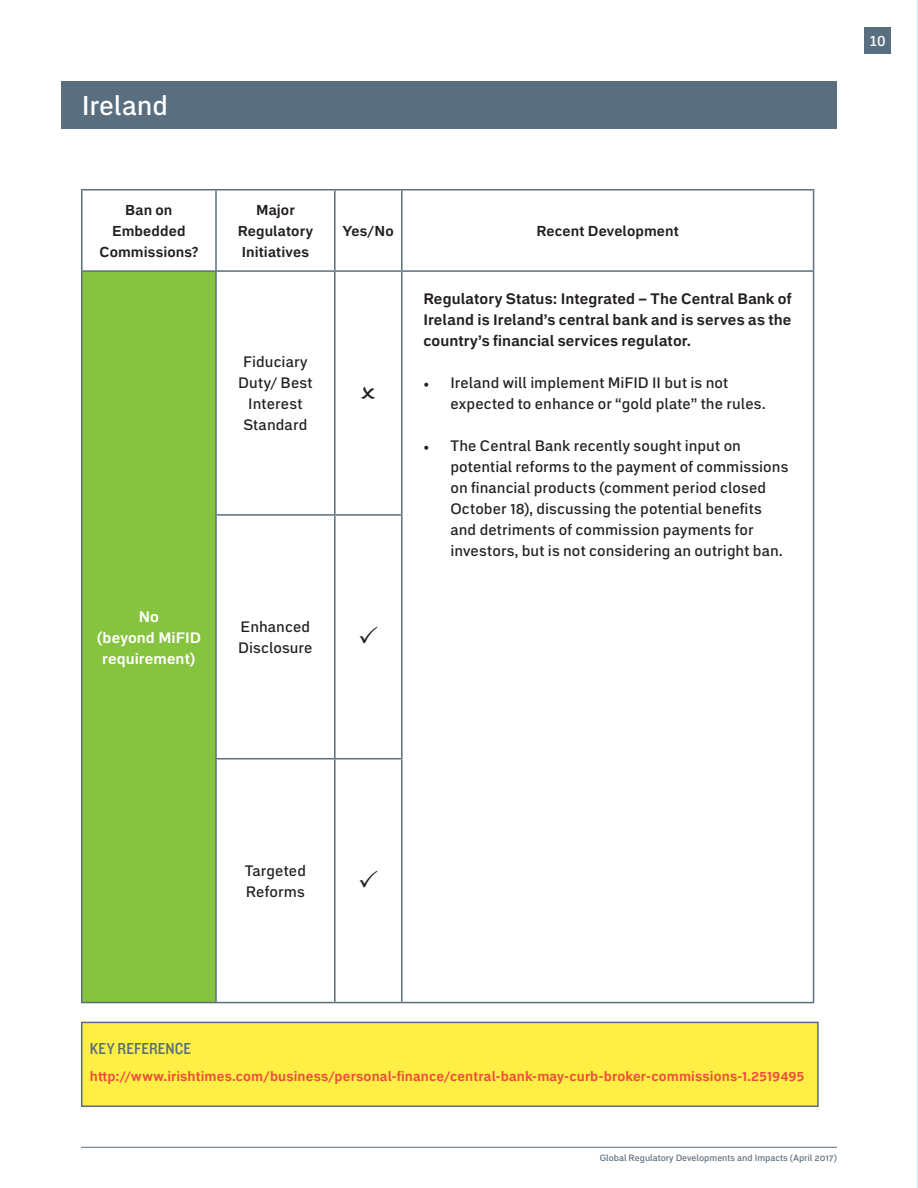
<style>
.page{position:relative;width:918px;height:1188px;background:#fff}
.page>*{position:absolute;margin:0;border:0;box-sizing:border-box;transform-origin:0 0}
.HEADING{font:500 27px "Embarcadero MVB Pro";letter-spacing:-.005em;color:#fff}
.t1{font:16.5px "Knockout 30 Junior Welterwt";letter-spacing:.01em;color:#596e7e}
.t2{font:500 15px/21px "Embarcadero MVB Pro";letter-spacing:.01em;color:#231f20}
.t3{font:700 15px/21px "Embarcadero MVB Pro";letter-spacing:.005em;color:#231f20;text-align:justify}
.t4{font:700 15px/21px "Embarcadero MVB Pro";letter-spacing:.005em;color:#fff;text-align:center}
.t5{font:500 15px "Embarcadero MVB Pro";color:#fff}
.t6{font:700 14.25px "Embarcadero MVB Pro";letter-spacing:.005em;color:#231f20}
.t7{font:700 13.5px "Embarcadero MVB Pro";letter-spacing:.01em;color:#ef4b3d}
.t8{font:500 9px "Embarcadero MVB Pro";color:#596e7e}
.s1{font-family:"Minion Pro"}
</style>
<div class="page">
<hr style="left:81px;top:1147px;width:756px;height:1px;background:#596e7e">
<div style="left:864px;top:27px;width:27px;height:27px;background:#596e7e"></div>
<div style="left:62px;top:81px;width:775px;height:47px;background:#596e7e"></div>
<hr style="left:917px;top:0;width:1px;height:1188px;background:#85d3e1">
<div style="left:82px;top:271px;width:134px;height:732px;background:#86c43f"></div>
<hr style="left:81px;top:189px;width:135px;height:1px;background:#596e7e">
<hr style="left:81px;top:190px;width:1px;height:80px;background:#596e7e">
<hr style="left:216px;top:189px;width:119px;height:1px;background:#596e7e">
<hr style="left:215px;top:190px;width:2px;height:80px;background:#596e7e">
<hr style="left:335px;top:189px;width:67px;height:1px;background:#596e7e">
<hr style="left:334px;top:190px;width:2px;height:80px;background:#596e7e">
<hr style="left:402px;top:189px;width:412px;height:1px;background:#596e7e">
<hr style="left:401px;top:190px;width:2px;height:80px;background:#596e7e">
<hr style="left:813px;top:190px;width:1px;height:80px;background:#596e7e">
<hr style="left:81px;top:270px;width:135px;height:2px;background:#596e7e">
<hr style="left:81px;top:272px;width:1px;height:243px;background:#596e7e">
<hr style="left:216px;top:270px;width:119px;height:2px;background:#596e7e">
<hr style="left:215px;top:272px;width:2px;height:242px;background:#596e7e">
<hr style="left:335px;top:270px;width:67px;height:2px;background:#596e7e">
<hr style="left:334px;top:272px;width:2px;height:242px;background:#596e7e">
<hr style="left:402px;top:270px;width:412px;height:2px;background:#596e7e">
<hr style="left:401px;top:272px;width:2px;height:242px;background:#596e7e">
<hr style="left:813px;top:272px;width:1px;height:243px;background:#596e7e">
<hr style="left:81px;top:515px;width:1px;height:244px;background:#596e7e">
<hr style="left:215px;top:514px;width:120px;height:2px;background:#596e7e">
<hr style="left:215px;top:516px;width:2px;height:242px;background:#596e7e">
<hr style="left:335px;top:514px;width:68px;height:2px;background:#596e7e">
<hr style="left:334px;top:516px;width:2px;height:242px;background:#596e7e">
<hr style="left:401px;top:516px;width:2px;height:242px;background:#596e7e">
<hr style="left:813px;top:515px;width:1px;height:244px;background:#596e7e">
<hr style="left:81px;top:759px;width:1px;height:243px;background:#596e7e">
<hr style="left:215px;top:758px;width:120px;height:1px;background:#596e7e">
<hr style="left:215px;top:759px;width:2px;height:243px;background:#596e7e">
<hr style="left:335px;top:758px;width:68px;height:1px;background:#596e7e">
<hr style="left:334px;top:759px;width:2px;height:243px;background:#596e7e">
<hr style="left:401px;top:759px;width:2px;height:243px;background:#596e7e">
<hr style="left:813px;top:759px;width:1px;height:243px;background:#596e7e">
<hr style="left:81px;top:1002px;width:135px;height:1px;background:#596e7e">
<hr style="left:216px;top:1002px;width:119px;height:1px;background:#596e7e">
<hr style="left:335px;top:1002px;width:67px;height:1px;background:#596e7e">
<hr style="left:402px;top:1002px;width:412px;height:1px;background:#596e7e">
<div style="left:81px;top:1022px;width:738px;height:85px;background:#ffef44;border:2px solid #596e7e"></div>
<p class="HEADING" style="left:82px;top:86px;width:88px">Ireland</p>
<p class="t6" style="left:125px;top:200px;width:49px">Ban on</p>
<p class="t6" style="left:112px;top:221px;width:75px">Embedded</p>
<p class="t6" style="left:99px;top:242px;width:100px">Commissions?</p>
<p class="t4" style="left:97px;top:605px;width:106px">No<br>(beyond MiFID requirement)</p>
<p class="t6" style="left:256px;top:200px;width:40px">Major</p>
<p class="t6" style="left:238px;top:221px;width:77px">Regulatory</p>
<p class="t6" style="left:242px;top:242px;width:69px">Initiatives</p>
<p class="t2" style="left:243px;top:351px;width:66px">Fiduciary</p>
<p class="t2" style="left:238px;top:372px;width:76px">Duty/ Best</p>
<p class="t2" style="left:248px;top:393px;width:56px">Interest</p>
<p class="t2" style="left:243px;top:414px;width:66px">Standard</p>
<p class="t2" style="left:241px;top:616px;width:71px">Enhanced</p>
<p class="t2" style="left:238px;top:637px;width:76px">Disclosure</p>
<p class="t6" style="left:343px;top:221px;width:52px">Yes/No</p>
<p class="t6" style="left:536px;top:221px;width:144px">Recent Development</p>
<p class="t3" style="left:423px;top:288px;width:370px">Regulatory Status: Integrated – The Central Bank of Ireland is Ireland’s central bank and is serves as the country’s financial services regulator.</p>
<p class="t2" style="left:450px;top:372px;width:317px;text-indent:-27px"><span class="s1">•</span> Ireland will implement MiFID II but is not expected to enhance or “gold plate” the rules.</p>
<p class="t2" style="left:450px;top:435px;width:340px;text-indent:-27px"><span class="s1">•</span> The Central Bank recently sought input on potential reforms to the payment of commissions on financial products (comment period closed October 18), discussing the potential benefits and detriments of commission payments for investors, but is not considering an outright ban.</p>
<p class="t5" style="left:869px;top:30px;width:18px">10</p>
<p class="t2" style="left:245px;top:860px;width:63px">Targeted</p>
<p class="t2" style="left:246px;top:881px;width:60px">Reforms</p>
<p class="t1" style="left:90px;top:1037px;width:103px">KEY REFERENCE</p>
<p class="t7" style="left:90px;top:1066px;width:716px">http://www.irishtimes.com/business/personal-finance/central-bank-may-curb-broker-commissions-1.2519495</p>
<p class="t8" style="left:600px;top:1151px;width:239px">Global Regulatory Developments and Impacts (April 2017)</p>
</div>
